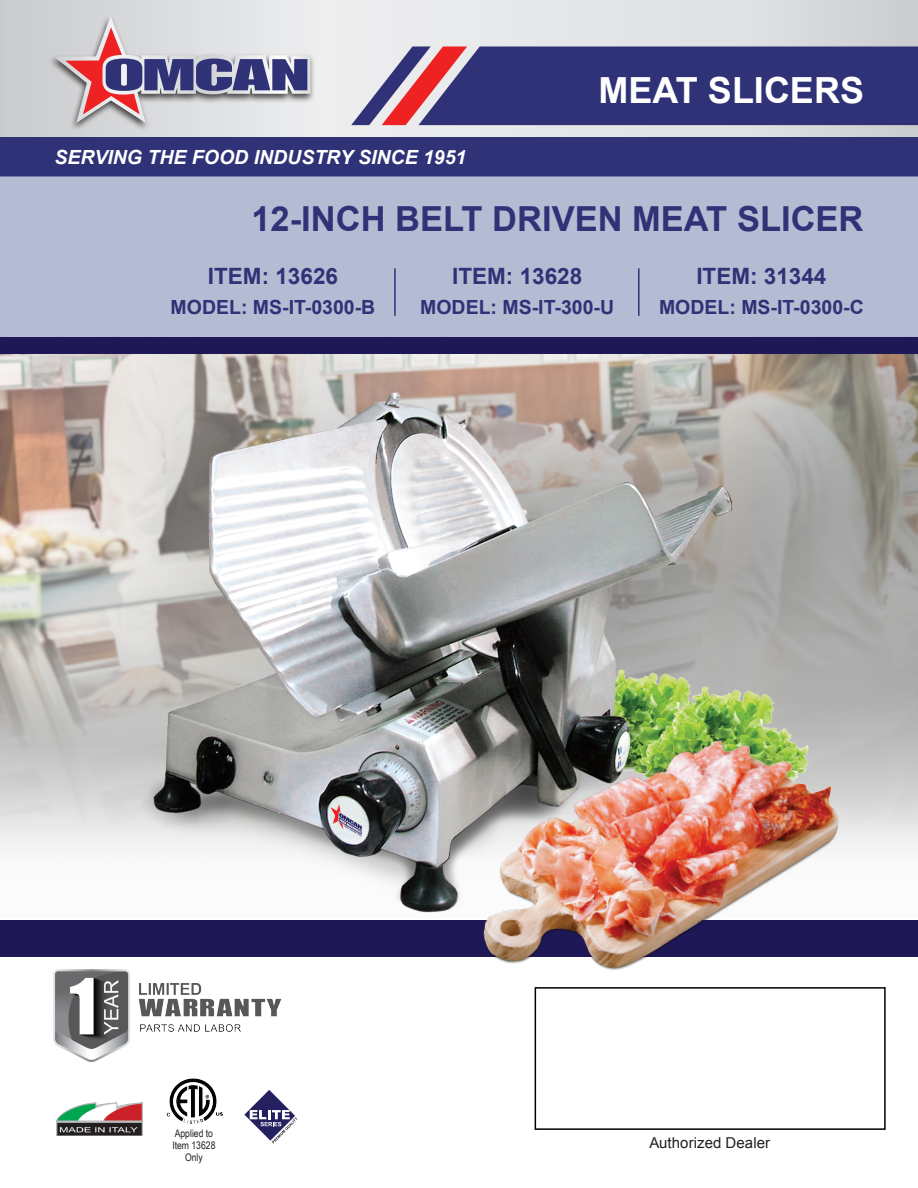
<style>
.page{position:relative;width:918px;height:1188px;background:#fff}
.page>*{position:absolute;margin:0;border:0;box-sizing:border-box;transform-origin:0 0}
.t1{font:700 36px "Arial";color:#fff}
.t2{font:700 34.5px "Arial";color:#2f3276}
.t3{font:700 22.5px "Arial";color:#2f3276}
.t4{font:700 19.5px "Arial";color:#2f3276}
.t5{font:italic 700 19.5px "Arial";color:#fff}
.t6{font:15px "Arial";letter-spacing:.005em;color:#231f20}
.t7{font:10.5px/12px "Arial Narrow";color:#231f20;text-align:center}
</style>
<div class="page">
<svg style="left:0;top:0;width:918px;height:137px;background:#dedfe1"></svg>
<div style="left:0;top:137px;width:918px;height:39px;background:#2f3276"></div>
<svg style="left:351px;top:46px;width:567px;height:79px;background:#4a447e"></svg>
<div style="left:48px;top:14px;width:268px;height:117px;background:#231f20;opacity:.8"></div>
<svg style="left:54px;top:16px;width:256px;height:107px;background:#b9aebc"></svg>
<img style="left:0;top:353px;width:918px;height:497px">
<div style="left:0;top:176px;width:918px;height:161px;background:#b4bcd4"></div>
<div style="left:0;top:337px;width:918px;height:16px;background:#1f1857"></div>
<div style="left:0;top:920px;width:918px;height:36px;background:#1f1857"></div>
<img style="left:53px;top:969px;width:229px;height:93px">
<img style="left:166px;top:1078px;width:57px;height:46px">
<img style="left:56px;top:1103px;width:87px;height:32px">
<div style="left:535px;top:987px;width:351px;height:143px;border:2px solid #000"></div>
<svg style="left:244px;top:1090px;width:53px;height:54px"></svg>
<hr style="left:394px;top:268px;width:2px;height:48px;background:#2f3276">
<hr style="left:638px;top:268px;width:2px;height:48px;background:#2f3276">
<img style="left:745px;top:677px;width:81px;height:23px">
<img style="left:478px;top:700px;width:407px;height:319px">
<img style="left:135px;top:387px;width:610px;height:536px">
<p class="t5" style="left:54px;top:144px;width:414px">SERVING THE FOOD INDUSTRY SINCE 1951</p>
<h1 class="t1" style="left:599px;top:67px;width:267px">MEAT SLICERS</h1>
<h2 class="t2" style="left:251px;top:196px;width:614px">12-INCH BELT DRIVEN MEAT SLICER</h2>
<p class="t3" style="left:208px;top:261px;width:132px">ITEM: 13626</p>
<p class="t4" style="left:171px;top:294px;width:206px">MODEL: MS-IT-0300-B</p>
<p class="t3" style="left:452px;top:261px;width:132px">ITEM: 13628</p>
<p class="t4" style="left:420px;top:294px;width:195px">MODEL: MS-IT-300-U</p>
<p class="t3" style="left:696px;top:261px;width:132px">ITEM: 31344</p>
<p class="t4" style="left:659px;top:294px;width:206px">MODEL: MS-IT-0300-C</p>
<p class="t7" style="left:172px;top:1127px;width:45px">Applied to<br>Item 13628<br>Only</p>
<p class="t6" style="left:649px;top:1132px;width:122px">Authorized Dealer</p>
</div>
